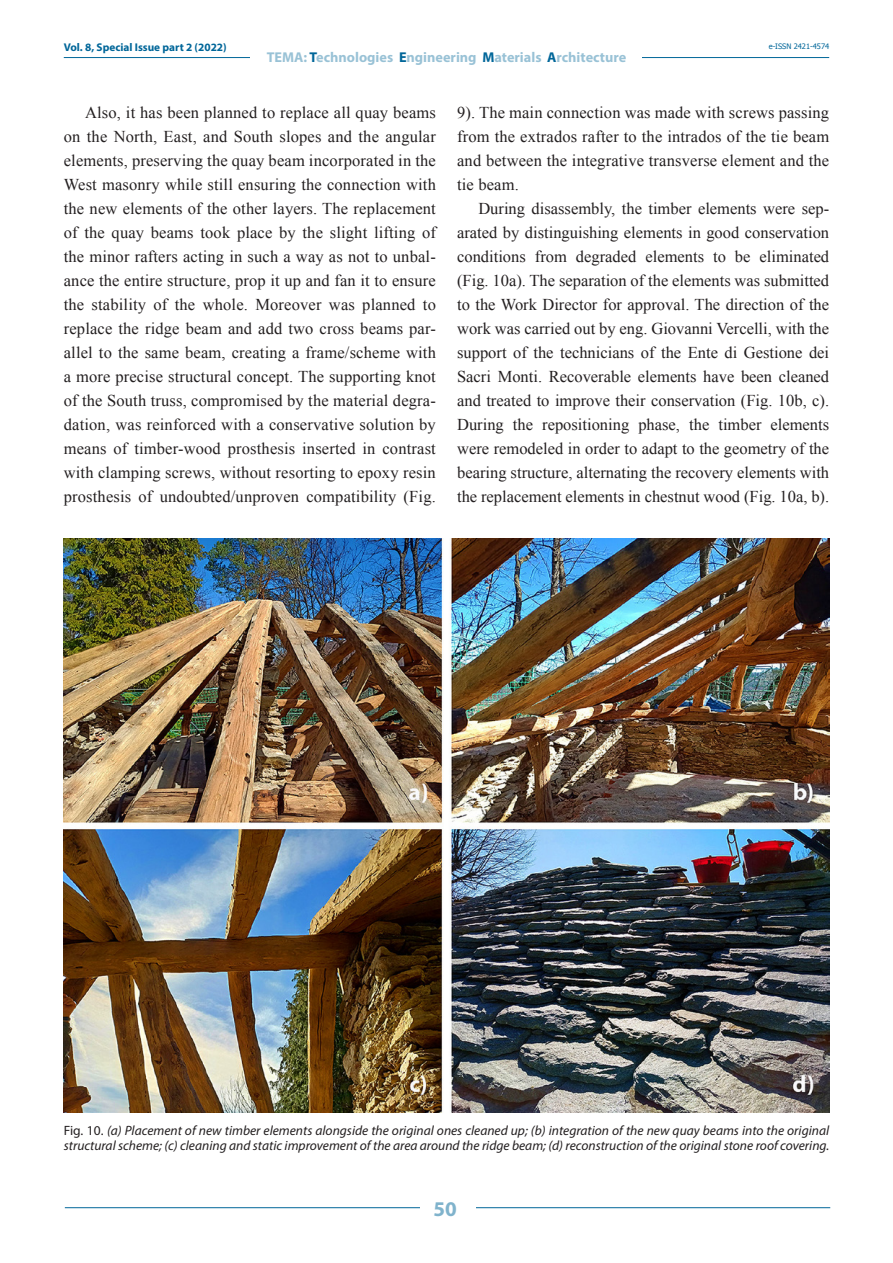
<style>
.page{position:relative;width:893px;height:1263px;background:#fff}
.page>*{position:absolute;margin:0;border:0;box-sizing:border-box;transform-origin:0 0}
.t1{font:700 21px "Myriad Pro";color:#80b3cc}
.TESTO{font:16.5px/24px "Times New Roman";letter-spacing:.01em;color:#231f20;text-align:justify}
.t2{font:700 14.25px "Myriad Pro";color:#99c2d6}
.DIDASCALIA{font:italic 13.5px/15px "Myriad Pro";color:#231f20}
.t3{font:700 11.25px "Myriad Pro";color:#069}
.t4{font:7.5px "Tahoma";color:#069}
.s1{color:#069}
.s2{font-style:normal}
</style>
<div class="page">
<hr style="left:64px;top:57px;width:765px;height:1px;background:#069">
<div style="left:251px;top:48px;width:391px;height:17px;background:#fff"></div>
<hr style="left:65px;top:1207px;width:765px;height:1px;background:#069">
<div style="left:420px;top:1195px;width:55px;height:25px;background:#fff"></div>
<img style="left:64px;top:538px;width:765px;height:574px">
<p class="t3" style="left:64px;top:40px;width:164px">Vol. 8, Special Issue part 2 (2022)</p>
<p class="t2" style="left:267px;top:48px;width:361px">TEMA: <span class="s1">T</span>echnologies <span class="s1">E</span>ngineering <span class="s1">M</span>aterials <span class="s1">A</span>rchitecture</p>
<p class="t4" style="left:769px;top:41px;width:62px">e-ISSN 2421-4574</p>
<p class="TESTO" style="left:64px;top:100px;width:374px;text-indent:21px">Also, it has been planned to replace all quay beams on the North, East, and South slopes and the angular elements, preserving the quay beam incorporated in the West masonry while still ensuring the connection with the new elements of the other layers. The replacement of the quay beams took place by the slight lifting of the minor rafters acting in such a way as not to unbal&shy;ance the entire structure, prop it up and fan it to ensure the stability of the whole. Moreover was planned to replace the ridge beam and add two cross beams par&shy;allel to the same beam, creating a frame/scheme with a more precise structural concept. The supporting knot of the South truss, compromised by the material degra&shy;dation, was reinforced with a conservative solution by means of timber-wood prosthesis inserted in contrast with clamping screws, without resorting to epoxy resin prosthesis of undoubted/unproven compatibility (Fig.</p>
<p class="TESTO" style="left:457px;top:100px;width:374px">9). The main connection was made with screws passing from the extrados rafter to the intrados of the tie beam and between the integrative transverse element and the tie beam.</p>
<p class="TESTO" style="left:457px;top:196px;width:374px;text-indent:21px">During disassembly, the timber elements were sep&shy;arated by distinguishing elements in good conservation conditions from degraded elements to be eliminated (Fig. 10a). The separation of the elements was submitted to the Work Director for approval. The direction of the work was carried out by eng. Giovanni Vercelli, with the support of the technicians of the Ente di Gestione dei Sacri Monti. Recoverable elements have been cleaned and treated to improve their conservation (Fig. 10b, c).<br>During the repositioning phase, the timber elements were remodeled in order to adapt to the geometry of the bearing structure, alternating the recovery elements with the replacement elements in chestnut wood (Fig. 10a, b).</p>
<p class="DIDASCALIA" style="left:64px;top:1123px;width:767px"><span class="s2">Fig. 10.</span> (a) Placement of new timber elements alongside the original ones cleaned up; (b) integration of the new quay beams into the original structural scheme; (c) cleaning and static improvement of the area around the ridge beam; (d) reconstruction of the original stone roof covering.</p>
<p class="t1" style="left:434px;top:1195px;width:25px">50</p>
</div>
